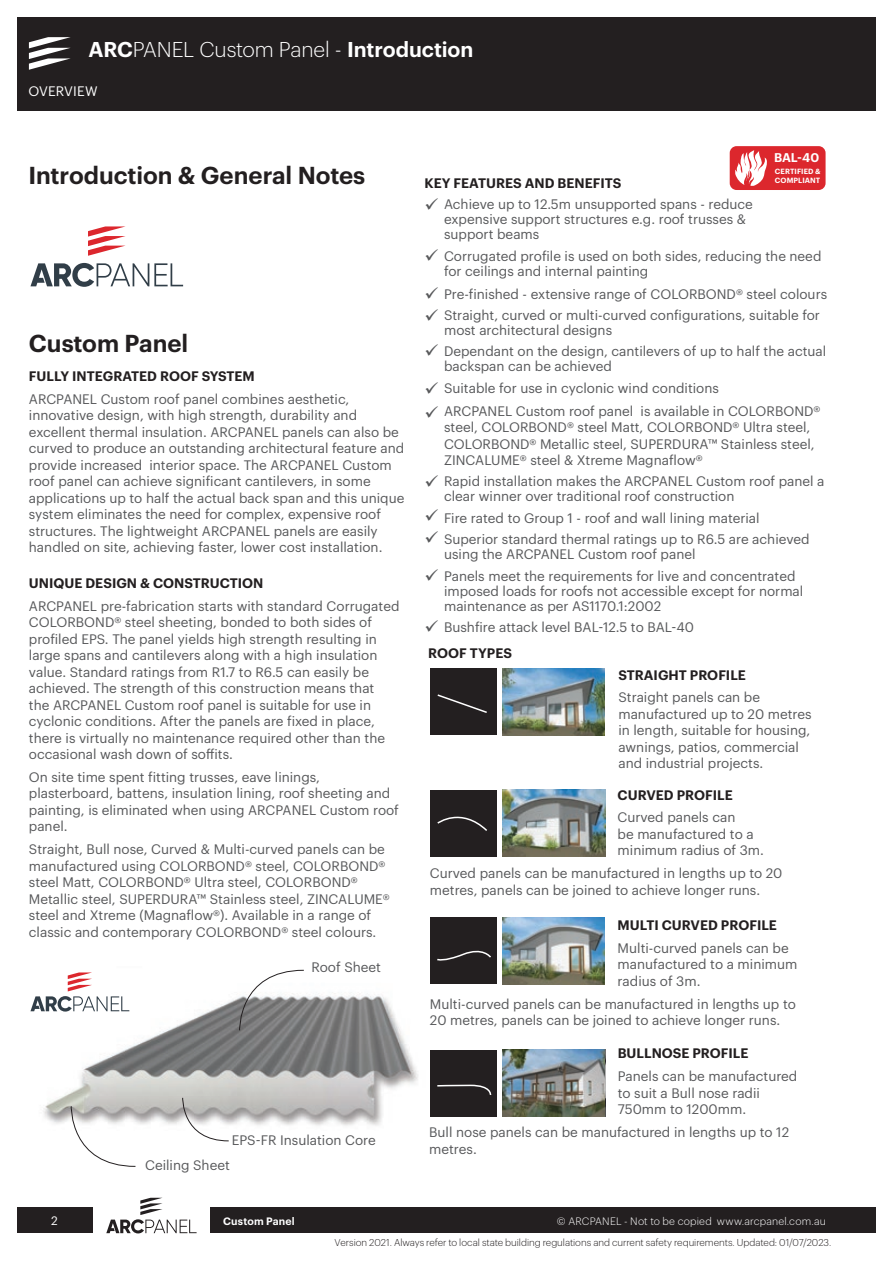
<style>
.page{position:relative;width:893px;height:1263px;background:#fff}
.page>*{position:absolute;margin:0;border:0;box-sizing:border-box;transform-origin:0 0}
.t1{font:600 24px "Graphik";letter-spacing:-.005em;color:#231f20}
.t2{font:300 21px "Graphik";letter-spacing:-.01em;color:#fff}
.t3{font:13.5px/16.5px "Graphik";color:#57585a}
.t4{font:600 13.5px "Graphik";color:#231f20}
.t5{font:13.5px "Graphik";letter-spacing:.005em;color:#fff}
.t6{font:600 12.45px "Graphik";color:#fff}
.t7{font:12px "Graphik";color:#fff}
.t8{font:300 10.5px "Graphik";letter-spacing:.02em;color:#fff}
.t9{font:600 10.5px "Graphik";letter-spacing:.02em;color:#fff}
.t10{font:300 9.75px "Graphik";letter-spacing:-.005em;color:#231f20}
.t11{font:600 7.35px "Graphik";letter-spacing:.01em;color:#fff}
.s1{font-weight:600}
</style>
<div class="page">
<div style="left:17px;top:17px;width:859px;height:94px;background:#231f20"></div>
<div style="left:17px;top:1208px;width:75px;height:25px;background:#231f20"></div>
<div style="left:210px;top:1208px;width:666px;height:25px;background:#231f20"></div>
<svg style="left:106px;top:1198px;width:91px;height:35px"></svg>
<svg style="left:29px;top:37px;width:42px;height:33px"></svg>
<img style="left:30px;top:993px;width:388px;height:133px">
<svg style="left:70px;top:969px;width:235px;height:198px"></svg>
<svg style="left:30px;top:972px;width:99px;height:39px"></svg>
<svg style="left:88px;top:226px;width:37px;height:30px"></svg>
<svg style="left:30px;top:263px;width:153px;height:24px"></svg>
<div style="left:430px;top:790px;width:67px;height:66px;background:#231f20"></div>
<img style="left:502px;top:790px;width:103px;height:66px">
<svg style="left:437px;top:816px;width:50px;height:15px"></svg>
<img style="left:502px;top:917px;width:103px;height:67px">
<div style="left:430px;top:917px;width:67px;height:67px;background:#231f20"></div>
<svg style="left:437px;top:950px;width:54px;height:11px"></svg>
<div style="left:430px;top:1050px;width:67px;height:67px;background:#231f20"></div>
<svg style="left:437px;top:1084px;width:55px;height:11px"></svg>
<img style="left:502px;top:1049px;width:103px;height:68px">
<div style="left:430px;top:668px;width:67px;height:67px;background:#231f20"></div>
<svg style="left:437px;top:694px;width:50px;height:19px"></svg>
<img style="left:502px;top:669px;width:103px;height:66px">
<div style="left:730px;top:146px;width:95px;height:44px;background:#dc272d;border-radius:7px"></div>
<svg style="left:735px;top:150px;width:32px;height:36px"></svg>
<p class="t2" style="left:88px;top:34px;width:386px"><span class="s1">ARC</span>PANEL Custom Panel - <span class="s1">Introduction</span></p>
<p class="t5" style="left:28px;top:81px;width:71px">OVERVIEW</p>
<p class="t1" style="left:28px;top:157px;width:338px">Introduction &amp; General Notes</p>
<p class="t1" style="left:29px;top:325px;width:161px">Custom Panel</p>
<p class="t4" style="left:29px;top:366px;width:228px">FULLY INTEGRATED ROOF SYSTEM</p>
<p class="t3" style="left:29px;top:390px;width:377px">ARCPANEL Custom roof panel combines aesthetic, innovative design, with high strength, durability and excellent thermal insulation. ARCPANEL panels can also be curved to produce an outstanding architectural feature and provide increased interior space. The ARCPANEL Custom roof panel can achieve significant cantilevers, in some applications up to half the actual back span and this unique system eliminates the need for complex, expensive roof structures. The lightweight ARCPANEL panels are easily handled on site, achieving faster, lower cost installation.</p>
<p class="t4" style="left:29px;top:572px;width:236px">UNIQUE DESIGN &amp; CONSTRUCTION</p>
<p class="t3" style="left:29px;top:596px;width:372px">ARCPANEL pre-fabrication starts with standard Corrugated COLORBOND® steel sheeting, bonded to both sides of profiled EPS. The panel yields high strength resulting in large spans and cantilevers along with a high insulation value. Standard ratings from R1.7 to R6.5 can easily be achieved. The strength of this construction means that<br>the ARCPANEL Custom roof panel is suitable for use in cyclonic conditions. After the panels are fixed in place, there is virtually no maintenance required other than the occasional wash down of soffits.</p>
<p class="t3" style="left:29px;top:768px;width:372px">On site time spent fitting trusses, eave linings, plasterboard, battens, insulation lining, roof sheeting and painting, is eliminated when using ARCPANEL Custom roof panel.</p>
<p class="t3" style="left:29px;top:840px;width:362px">Straight, Bull nose, Curved &amp; Multi-curved panels can be manufactured using COLORBOND® steel, COLORBOND® steel Matt, COLORBOND® Ultra steel, COLORBOND® Metallic steel, SUPERDURA™ Stainless steel, ZINCALUME® steel and Xtreme (Magnaflow®). Available in a range of classic and contemporary COLORBOND® steel colours.</p>
<p class="t3" style="left:312px;top:958px;width:71px">Roof Sheet</p>
<p class="t3" style="left:232px;top:1131px;width:145px">EPS-FR Insulation Core</p>
<p class="t3" style="left:145px;top:1155px;width:86px">Ceiling Sheet</p>
<p class="t6" style="left:774px;top:148px;width:47px">BAL-40</p>
<p class="t11" style="left:775px;top:166px;width:47px">CERTIFIED &amp;</p>
<p class="t11" style="left:775px;top:175px;width:47px">COMPLIANT</p>
<p class="t4" style="left:425px;top:173px;width:198px">KEY FEATURES AND BENEFITS</p>
<p class="t3" style="left:444px;top:196px;width:310px;line-height:15px">Achieve up to 12.5m unsupported spans - reduce expensive support structures e.g. roof trusses &amp; support beams</p>
<p class="t3" style="left:444px;top:247px;width:379px;line-height:15px">Corrugated profile is used on both sides, reducing the need for ceilings and internal painting</p>
<p class="t3" style="left:444px;top:284px;width:385px">Pre-finished - extensive range of COLORBOND® steel colours</p>
<p class="t3" style="left:444px;top:306px;width:377px;line-height:15px">Straight, curved or multi-curved configurations, suitable for most architectural designs</p>
<p class="t3" style="left:444px;top:343px;width:384px;line-height:15px">Dependant on the design, cantilevers of up to half the actual backspan can be achieved</p>
<p class="t3" style="left:444px;top:378px;width:276px">Suitable for use in cyclonic wind conditions</p>
<p class="t3" style="left:444px;top:401px;width:378px">ARCPANEL Custom roof panel is available in COLORBOND® steel, COLORBOND® steel Matt, COLORBOND® Ultra steel, COLORBOND® Metallic steel, SUPERDURA™ Stainless steel, ZINCALUME® steel &amp; Xtreme Magnaflow®</p>
<p class="t3" style="left:444px;top:473px;width:382px;line-height:15px">Rapid installation makes the ARCPANEL Custom roof panel a clear winner over traditional roof construction</p>
<p class="t3" style="left:444px;top:508px;width:317px">Fire rated to Group 1 - roof and wall lining material</p>
<p class="t3" style="left:444px;top:531px;width:367px;line-height:15px">Superior standard thermal ratings up to R6.5 are achieved using the ARCPANEL Custom roof panel</p>
<p class="t3" style="left:444px;top:567px;width:361px;line-height:15px">Panels meet the requirements for live and concentrated imposed loads for roofs not accessible except for normal maintenance as per AS1170.1:2002</p>
<p class="t3" style="left:444px;top:618px;width:251px">Bushfire attack level BAL-12.5 to BAL-40</p>
<p class="t4" style="left:428px;top:643px;width:85px">ROOF TYPES</p>
<p class="t4" style="left:618px;top:664px;width:129px">STRAIGHT PROFILE</p>
<p class="t3" style="left:618px;top:688px;width:195px">Straight panels can be manufactured up to 20 metres in length, suitable for housing, awnings, patios, commercial and industrial projects.</p>
<p class="t4" style="left:618px;top:784px;width:117px">CURVED PROFILE</p>
<p class="t3" style="left:618px;top:808px;width:148px">Curved panels can<br>be manufactured to a minimum radius of 3m.</p>
<p class="t3" style="left:430px;top:864px;width:354px">Curved panels can be manufactured in lengths up to 20 metres, panels can be joined to achieve longer runs.</p>
<p class="t4" style="left:618px;top:915px;width:161px">MULTI CURVED PROFILE</p>
<p class="t3" style="left:618px;top:939px;width:181px">Multi-curved panels can be manufactured to a minimum radius of 3m.</p>
<p class="t3" style="left:430px;top:994px;width:367px">Multi-curved panels can be manufactured in lengths up to<br>20 metres, panels can be joined to achieve longer runs.</p>
<p class="t4" style="left:618px;top:1043px;width:132px">BULLNOSE PROFILE</p>
<p class="t3" style="left:618px;top:1067px;width:181px">Panels can be manufactured to suit a Bull nose radii<br>750mm to 1200mm.</p>
<p class="t3" style="left:429px;top:1123px;width:361px">Bull nose panels can be manufactured in lengths up to 12 metres.</p>
<p class="t7" style="left:51px;top:1212px;width:8px">2</p>
<p class="t9" style="left:223px;top:1213px;width:73px">Custom Panel</p>
<p class="t8" style="left:557px;top:1213px;width:270px">© ARCPANEL - Not to be copied www.arcpanel.com.au</p>
<p class="t10" style="left:335px;top:1236px;width:498px">Version 2021. Always refer to local state building regulations and current safety requirements. Updated: 01/07/2023.</p>
</div>
